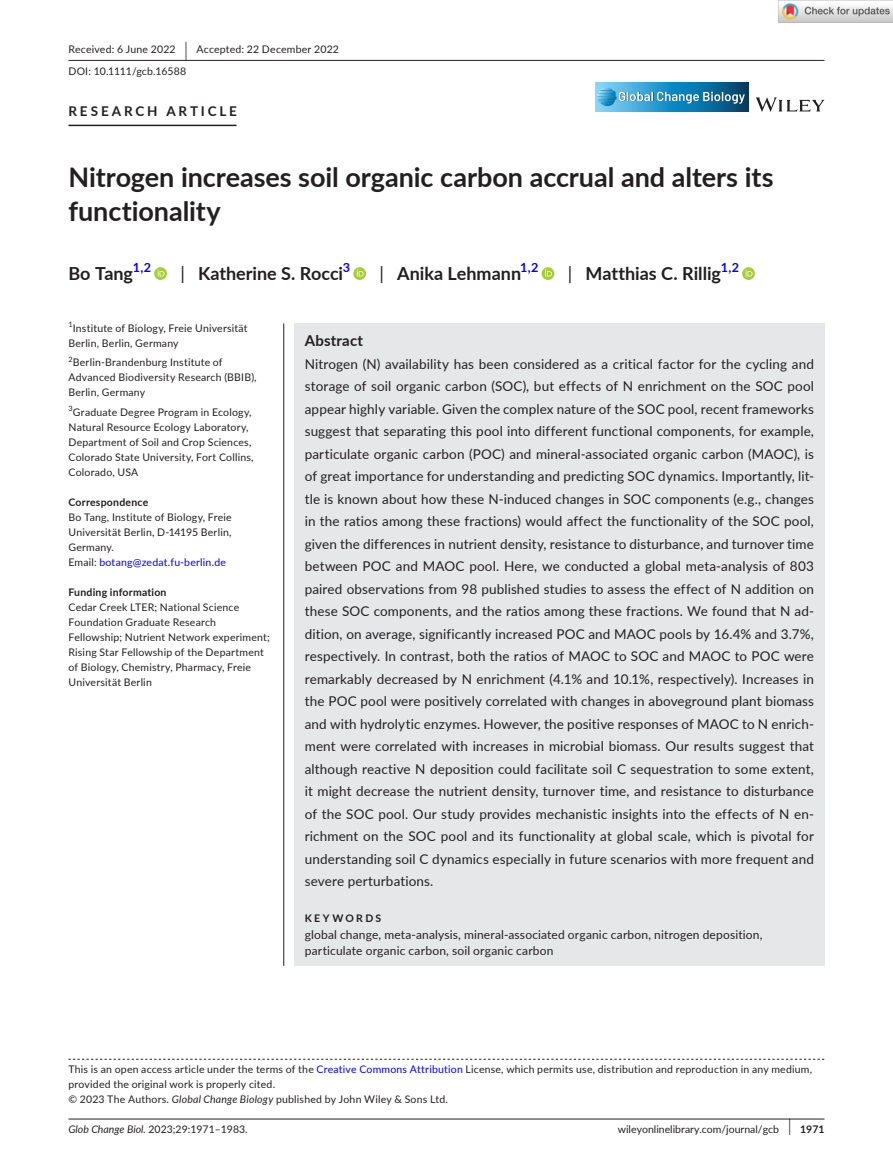
<style>
.page{position:relative;width:893px;height:1174px;background:#fff}
.page>*{position:absolute;margin:0;border:0;box-sizing:border-box;transform-origin:0 0}
.t1{font:700 27px/34.5px "Lato";color:#231f20}
.t2{font:700 18px "Lato";color:#231f20}
.t3{font:700 15px "Lato";letter-spacing:.015em;color:#231f20}
.t4{font:13.5px/22.5px "Lato";letter-spacing:.01em;color:#231f20;text-align:justify}
.t5{font:700 13.5px "Lato";letter-spacing:.21em;color:#231f20}
.t6{font:700 12.6px "Lato";color:#00f}
.t7{font:12px/16.5px "Lato";letter-spacing:.015em;color:#231f20}
.t8{font:10.5px/15px "Lato";letter-spacing:.02em;color:#231f20}
.t9{font:10.5px "Lato";color:#231f20}
.t10{font:700 10.5px "Lato";letter-spacing:.02em;color:#231f20}
.t11{font:700 10.5px "Lato";letter-spacing:.22em;color:#231f20}
.t12{font:7.35px "Lato";color:#231f20}
.s1{font-size:19.65px}
.s2{font-weight:400}
.s3{color:#00f}
.s4{font-style:italic}
.s5{font-size:17.4px}
.s6{font-weight:700}
</style>
<div class="page">
<hr style="left:68px;top:1118px;width:756px;height:1px;background:#231f20">
<svg style="left:756px;top:97px;width:68px;height:15px"></svg>
<svg style="left:595px;top:82px;width:153px;height:29px;background:#2b8bbb"></svg>
<svg style="left:597px;top:87px;width:148px;height:19px;background:#4799c2"></svg>
<hr style="left:68px;top:60px;width:756px;height:1px;background:#231f20">
<hr style="left:68px;top:125px;width:169px;height:1px;background:#231f20">
<svg style="left:154px;top:267px;width:13px;height:13px"></svg>
<svg style="left:158px;top:269px;width:7px;height:7px"></svg>
<svg style="left:353px;top:267px;width:13px;height:13px"></svg>
<svg style="left:357px;top:269px;width:7px;height:7px"></svg>
<svg style="left:542px;top:267px;width:12px;height:13px"></svg>
<svg style="left:545px;top:269px;width:7px;height:7px"></svg>
<svg style="left:742px;top:267px;width:13px;height:13px"></svg>
<svg style="left:746px;top:269px;width:6px;height:7px"></svg>
<svg style="left:68px;top:1058px;width:756px;height:1px"></svg>
<div style="left:294px;top:323px;width:530px;height:642px;background:#e6e7e9"></div>
<hr style="left:283px;top:323px;width:1px;height:642px;background:#231f20">
<img style="left:779px;top:0;width:114px;height:23px">
<p class="t8" style="left:68px;top:38px;width:272px;line-height:21.8px">Received: 6 June 2022 <span class="s1">|</span> Accepted: 22 December 2022<br>DOI: 10.1111/gcb.16588</p>
<p class="t5" style="left:68px;top:101px;width:170px">RESEARCH ARTICLE</p>
<h1 class="t1" style="left:68px;top:159px;width:707px">Nitrogen increases soil organic carbon accrual and alters its functionality</h1>
<h2 class="t2" style="left:68px;top:260px;width:66px">Bo Tang</h2>
<p class="t6" style="left:133px;top:258px;width:20px">1,2</p>
<h2 class="t2" style="left:180px;top:260px;width:164px"><span class="s2">|</span> Katherine S. Rocci</h2>
<p class="t6" style="left:343px;top:258px;width:9px">3</p>
<h2 class="t2" style="left:380px;top:260px;width:143px"><span class="s2">|</span> Anika Lehmann</h2>
<p class="t6" style="left:520px;top:258px;width:20px">1,2</p>
<h2 class="t2" style="left:568px;top:260px;width:155px"><span class="s2">|</span> Matthias C. Rillig</h2>
<p class="t6" style="left:721px;top:258px;width:20px">1,2</p>
<p class="t12" style="left:68px;top:319px;width:6px">1</p>
<p class="t8" style="left:68px;top:320px;width:181px;text-indent:4px">Institute of Biology, Freie Universität<br>Berlin, Berlin, Germany</p>
<p class="t12" style="left:68px;top:354px;width:6px">2</p>
<p class="t8" style="left:68px;top:355px;width:190px;text-indent:4px">Berlin-Brandenburg Institute of<br>Advanced Biodiversity Research (BBIB),<br>Berlin, Germany</p>
<p class="t8" style="left:68px;top:404px;width:187px"><sup>3</sup>Graduate Degree Program in Ecology, Natural Resource Ecology Laboratory, Department of Soil and Crop Sciences, Colorado State University, Fort Collins, Colorado, USA</p>
<p class="t10" style="left:68px;top:494px;width:81px">Correspondence</p>
<p class="t8" style="left:68px;top:509px;width:165px">Bo Tang, Institute of Biology, Freie<br>Universität Berlin, D-14195 Berlin,<br>Germany.<br>Email: <span class="s3">botang@zedat.fu-berlin.de</span></p>
<p class="t10" style="left:68px;top:584px;width:100px">Funding information</p>
<p class="t8" style="left:68px;top:599px;width:203px">Cedar Creek LTER; National Science Foundation Graduate Research Fellowship; Nutrient Network experiment; Rising Star Fellowship of the Department of Biology, Chemistry, Pharmacy, Freie Universität Berlin</p>
<p class="t3" style="left:305px;top:329px;width:60px">Abstract</p>
<p class="t4" style="left:305px;top:352px;width:511px">Nitrogen (N) availability has been considered as a critical factor for the cycling and storage of soil organic carbon (SOC), but effects of N enrichment on the SOC pool appear highly variable. Given the complex nature of the SOC pool, recent frameworks suggest that separating this pool into different functional components, for example, particulate organic carbon (POC) and mineral-associated organic carbon (MAOC), is of great importance for understanding and predicting SOC dynamics. Importantly, lit&shy;tle is known about how these N-induced changes in SOC components (e.g., changes in the ratios among these fractions) would affect the functionality of the SOC pool, given the differences in nutrient density, resistance to disturbance, and turnover time between POC and MAOC pool. Here, we conducted a global meta-analysis of 803 paired observations from 98 published studies to assess the effect of N addition on these SOC components, and the ratios among these fractions. We found that N ad&shy;dition, on average, significantly increased POC and MAOC pools by 16.4% and 3.7%, respectively. In contrast, both the ratios of MAOC to SOC and MAOC to POC were remarkably decreased by N enrichment (4.1% and 10.1%, respectively). Increases in the POC pool were positively correlated with changes in aboveground plant biomass and with hydrolytic enzymes. However, the positive responses of MAOC to N enrich&shy;ment were correlated with increases in microbial biomass. Our results suggest that although reactive N deposition could facilitate soil C sequestration to some extent, it might decrease the nutrient density, turnover time, and resistance to disturbance of the SOC pool. Our study provides mechanistic insights into the effects of N en&shy;richment on the SOC pool and its functionality at global scale, which is pivotal for understanding soil C dynamics especially in future scenarios with more frequent and severe perturbations.</p>
<p class="t11" style="left:305px;top:910px;width:78px">KEYWORDS</p>
<p class="t7" style="left:305px;top:925px;width:459px">global change, meta-analysis, mineral-associated organic carbon, nitrogen deposition, particulate organic carbon, soil organic carbon</p>
<p class="t8" style="left:68px;top:1061px;width:745px">This is an open access article under the terms of the <span class="s3">Creative Commons Attribution</span> License, which permits use, distribution and reproduction in any medium, provided the original work is properly cited.<br>© 2023 The Authors. <span class="s4">Global Change Biology</span> published by John Wiley &amp; Sons Ltd.</p>
<p class="t9" style="left:68px;top:1121px;width:181px"><span class="s4">Glob Change Biol.</span> 2023;29:1971–1983.</p>
<p class="t9" style="left:618px;top:1121px;width:208px">wileyonlinelibrary.com/journal/gcb <span class="s5">|</span> <span class="s6">1971</span></p>
</div>
